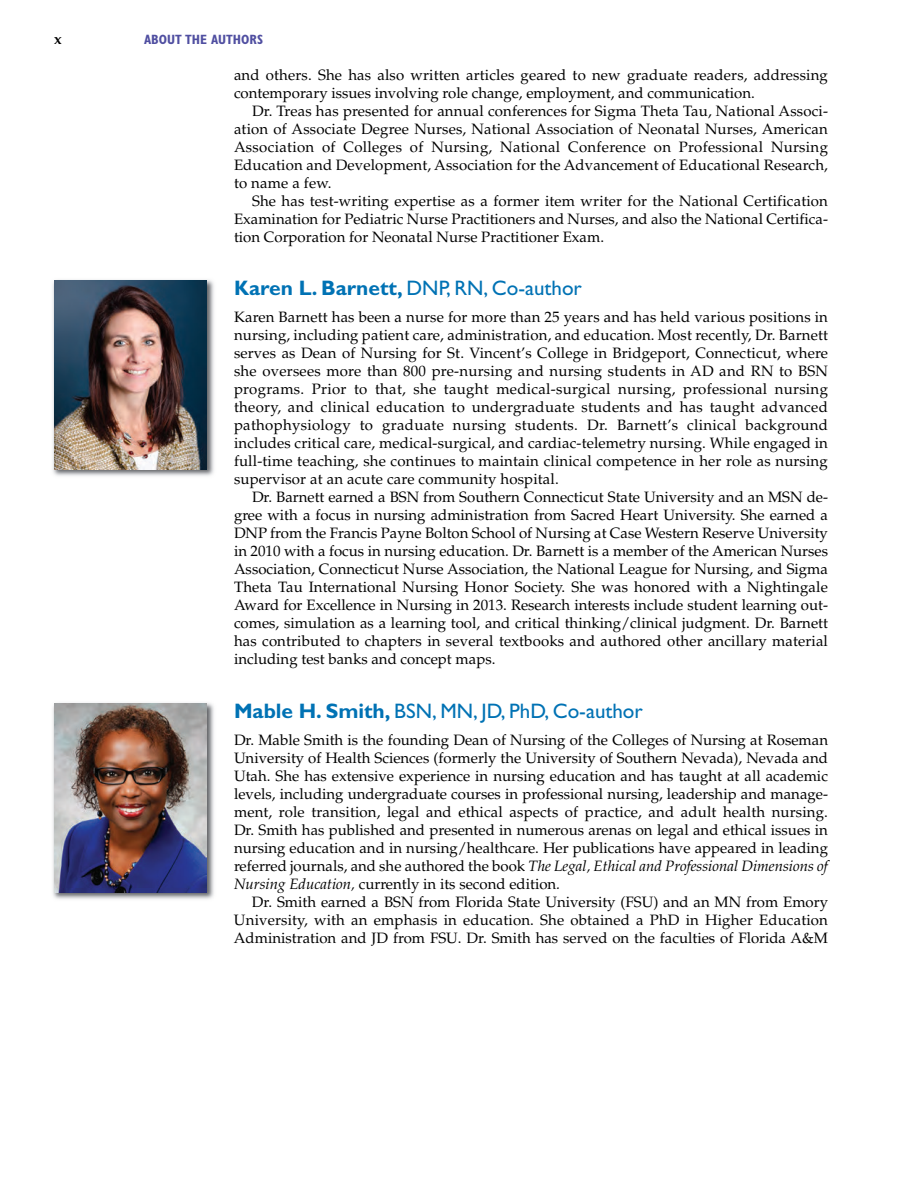
<style>
.page{position:relative;width:918px;height:1188px;background:#fff}
.page>*{position:absolute;margin:0;border:0;box-sizing:border-box;transform-origin:0 0}
.t1{font:21px "Gill Sans";color:#0072b4}
.t2{font:15px/18px "Palatino";color:#000;text-align:justify}
.t3{font:700 15px "Palatino";color:#000}
.t4{font:700 condensed 13.5px "Gill Sans";color:#504fa1}
.s1{font-weight:700}
.s2{font-style:italic}
</style>
<div class="page">
<img style="left:53px;top:703px;width:161px;height:196px">
<img style="left:54px;top:703px;width:153px;height:189px">
<img style="left:52px;top:279px;width:162px;height:197px">
<img style="left:54px;top:280px;width:153px;height:189px">
<p class="t3" style="left:54px;top:33px;width:9px">x</p>
<p class="t4" style="left:144px;top:35px;width:121px">ABOUT THE AUTHORS</p>
<p class="t2" style="left:234px;top:68px;width:595px">and others. She has also written articles geared to new graduate readers, addressing contemporary issues involving role change, employment, and communication.</p>
<p class="t2" style="left:234px;top:104px;width:596px;text-indent:18px">Dr. Treas has presented for annual conferences for Sigma Theta Tau, National Associ&shy;ation of Associate Degree Nurses, National Association of Neonatal Nurses, American Association of Colleges of Nursing, National Conference on Professional Nursing Education and Development, Association for the Advancement of Educational Research, to name a few.</p>
<p class="t2" style="left:234px;top:194px;width:596px;text-indent:18px">She has test-writing expertise as a former item writer for the National Certification Examination for Pediatric Nurse Practitioners and Nurses, and also the National Certifica&shy;tion Corporation for Neonatal Nurse Practitioner Exam.</p>
<h1 class="t1" style="left:234px;top:280px;width:349px"><span class="s1">Karen L. Barnett,</span> DNP, RN, Co-author</h1>
<p class="t2" style="left:234px;top:309px;width:596px">Karen Barnett has been a nurse for more than 25 years and has held various positions in nursing, including patient care, administration, and education. Most recently, Dr. Barnett serves as Dean of Nursing for St. Vincent’s College in Bridgeport, Connecticut, where she oversees more than 800 pre-nursing and nursing students in AD and RN to BSN programs. Prior to that, she taught medical-surgical nursing, professional nursing theory, and clinical education to undergraduate students and has taught advanced pathophysiology to graduate nursing students. Dr. Barnett’s clinical background includes critical care, medical-surgical, and cardiac-telemetry nursing. While engaged in full-time teaching, she continues to maintain clinical competence in her role as nursing supervisor at an acute care community hospital.</p>
<p class="t2" style="left:234px;top:489px;width:596px;text-indent:18px">Dr. Barnett earned a BSN from Southern Connecticut State University and an MSN de&shy;gree with a focus in nursing administration from Sacred Heart University. She earned a DNP from the Francis Payne Bolton School of Nursing at Case Western Reserve University in 2010 with a focus in nursing education. Dr. Barnett is a member of the American Nurses Association, Connecticut Nurse Association, the National League for Nursing, and Sigma Theta Tau International Nursing Honor Society. She was honored with a Nightingale Award for Excellence in Nursing in 2013. Research interests include student learning out&shy;comes, simulation as a learning tool, and critical thinking/clinical judgment. Dr. Barnett has contributed to chapters in several textbooks and authored other ancillary material including test banks and concept maps.</p>
<h1 class="t1" style="left:234px;top:703px;width:410px"><span class="s1">Mable H. Smith,</span> BSN, MN, JD, PhD, Co-author</h1>
<p class="t2" style="left:234px;top:732px;width:596px">Dr. Mable Smith is the founding Dean of Nursing of the Colleges of Nursing at Roseman University of Health Sciences (formerly the University of Southern Nevada), Nevada and Utah. She has extensive experience in nursing education and has taught at all academic levels, including undergraduate courses in professional nursing, leadership and manage&shy;ment, role transition, legal and ethical aspects of practice, and adult health nursing.<br>Dr. Smith has published and presented in numerous arenas on legal and ethical issues in nursing education and in nursing/healthcare. Her publications have appeared in leading referred journals, and she authored the book <span class="s2">The Legal, Ethical and Professional Dimensions of Nursing Education,</span> currently in its second edition<span class="s2">.</span></p>
<p class="t2" style="left:234px;top:894px;width:596px;text-indent:18px">Dr. Smith earned a BSN from Florida State University (FSU) and an MN from Emory University, with an emphasis in education. She obtained a PhD in Higher Education Administration and JD from FSU. Dr. Smith has served on the faculties of Florida A&amp;M</p>
</div>
